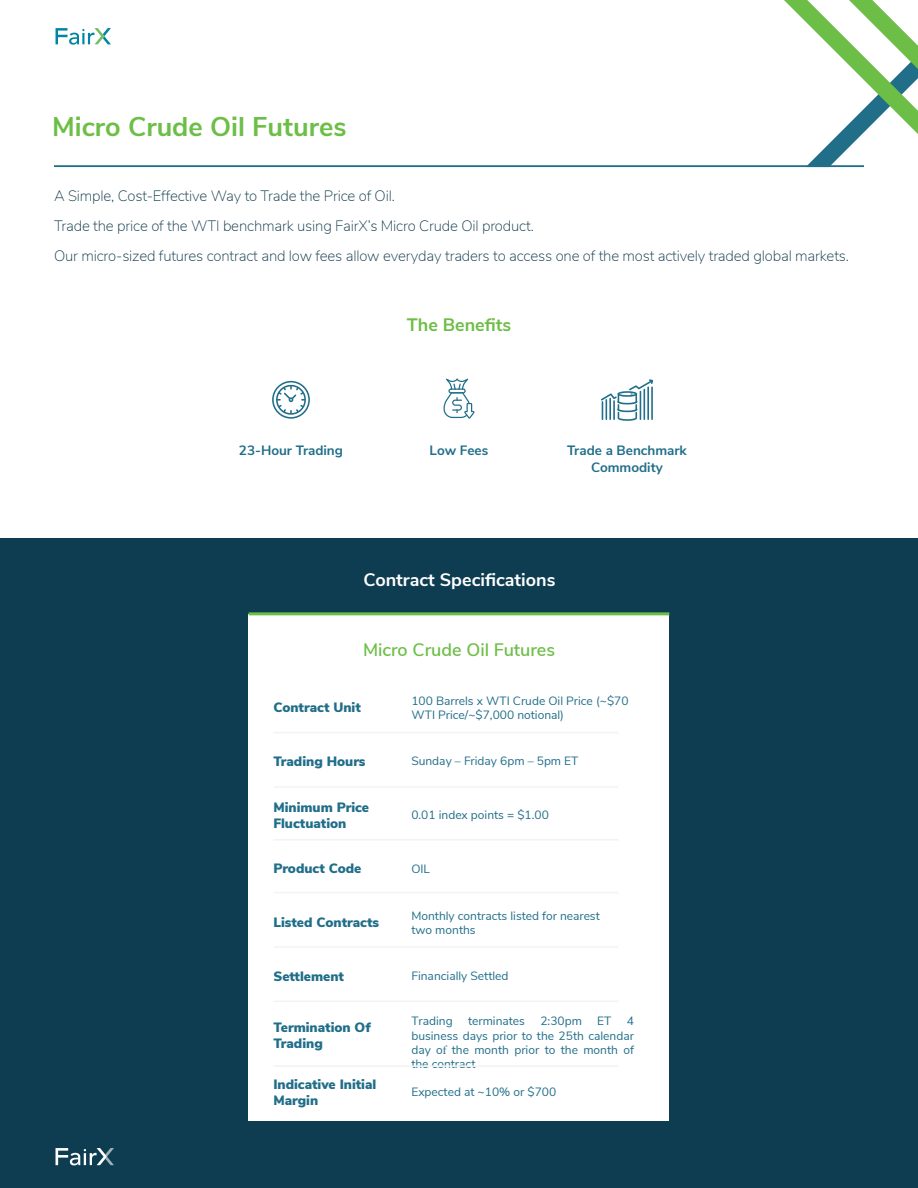
<style>
.page{position:relative;width:918px;height:1188px;background:#fff}
.page>*{position:absolute;margin:0;border:0;box-sizing:border-box;transform-origin:0 0}
.t1{font:700 27px "Nunito Sans";color:#6dbe47}
.Main_Header{font:700 18px "Nunito Sans";color:#fff}
.Main_Header-2{font:600 18px "Nunito Sans";color:#6dbe47}
.Main_Header-3{font:700 18px "Nunito Sans";color:#6dbe47}
.t2{font:200 15px "Nunito Sans";letter-spacing:-.01em;color:#0a3446}
.Main_Header-4{font:900 13.5px/16.2px "Nunito Sans";color:#216e89}
.Main_Header-5{font:700 13.5px/16.2px "Nunito Sans";color:#216e89;text-align:center}
.Main_Header-6{font:12px/14.4px "Nunito Sans";color:#216e89}
.s1{font-family:"Minion Pro"}
</style>
<div class="page">
<svg style="left:741px;top:0;width:177px;height:168px"></svg>
<hr style="left:54px;top:165px;width:810px;height:2px;background:#216e89">
<svg style="left:56px;top:28px;width:55px;height:17px"></svg>
<div style="left:0;top:538px;width:918px;height:650px;background:#0e3d51"></div>
<div style="left:249px;top:614px;width:420px;height:506px;background:#fff"></div>
<hr style="left:249px;top:612px;width:420px;height:3px;background:#6dbe47">
<hr style="left:273px;top:732px;width:345px;height:1px;background:#f3f3f3">
<hr style="left:273px;top:786px;width:345px;height:2px;background:#f3f3f3">
<hr style="left:273px;top:839px;width:345px;height:2px;background:#f3f3f3">
<hr style="left:273px;top:892px;width:345px;height:1px;background:#f3f3f3">
<hr style="left:273px;top:946px;width:345px;height:2px;background:#f3f3f3">
<hr style="left:273px;top:1001px;width:345px;height:1px;background:#f3f3f3">
<hr style="left:273px;top:1065px;width:345px;height:2px;background:#f3f3f3">
<svg style="left:272px;top:381px;width:38px;height:38px"></svg>
<svg style="left:56px;top:1148px;width:58px;height:17px"></svg>
<svg style="left:601px;top:379px;width:52px;height:42px"></svg>
<hr style="left:644px;top:389px;width:1px;height:31px;background:#216e89">
<hr style="left:647px;top:387px;width:2px;height:33px;background:#216e89">
<hr style="left:651px;top:387px;width:2px;height:33px;background:#216e89">
<svg style="left:444px;top:379px;width:31px;height:40px"></svg>
<p class="t1" style="left:52px;top:107px;width:296px">Micro Crude Oil Futures</p>
<p class="t2" style="left:54px;top:185px;width:342px">A Simple, Cost-Effective Way to Trade the Price of Oil.</p>
<p class="t2" style="left:54px;top:215px;width:481px">Trade the price of the WTI benchmark using FairX’s Micro Crude Oil product.</p>
<p class="t2" style="left:54px;top:245px;width:796px">Our micro-sized futures contract and low fees allow everyday traders to access one of the most actively traded global markets.</p>
<p class="Main_Header-3" style="left:407px;top:311px;width:106px">The Benefits</p>
<p class="Main_Header-5" style="left:239px;top:442px;width:106px">23-Hour Trading</p>
<p class="Main_Header-5" style="left:430px;top:442px;width:60px">Low Fees</p>
<p class="Main_Header-5" style="left:567px;top:442px;width:121px">Trade a Benchmark<br>Commodity</p>
<p class="Main_Header" style="left:363px;top:567px;width:194px">Contract Specifications</p>
<p class="Main_Header-2" style="left:363px;top:637px;width:194px">Micro Crude Oil Futures</p>
<p class="Main_Header-4" style="left:273px;top:699px;width:89px">Contract Unit</p>
<p class="Main_Header-6" style="left:411px;top:693px;width:219px">100 Barrels x WTI Crude Oil Price (~$70<br>WTI Price/~$7,000 notional)</p>
<p class="Main_Header-4" style="left:273px;top:753px;width:94px">Trading Hours</p>
<p class="Main_Header-6" style="left:411px;top:753px;width:168px">Sunday – Friday 6pm – 5pm ET</p>
<p class="Main_Header-4" style="left:273px;top:798px;width:97px">Minimum Price<br>Fluctuation</p>
<p class="Main_Header-6" style="left:411px;top:807px;width:139px">0.01 index points = $1.00</p>
<p class="Main_Header-4" style="left:273px;top:860px;width:90px">Product Code</p>
<p class="Main_Header-6" style="left:411px;top:860px;width:20px">OIL</p>
<p class="Main_Header-4" style="left:273px;top:914px;width:107px">Listed Contracts</p>
<p class="Main_Header-6" style="left:411px;top:908px;width:190px">Monthly contracts listed for nearest two months</p>
<p class="Main_Header-4" style="left:273px;top:967px;width:72px">Settlement</p>
<p class="Main_Header-6" style="left:411px;top:968px;width:99px">Financially Settled</p>
<p class="Main_Header-4" style="left:273px;top:1019px;width:99px">Termination Of<br>Trading</p>
<p class="Main_Header-6" style="left:411px;top:1013px;width:43px">Trading</p>
<p class="Main_Header-6" style="left:468px;top:1013px;width:58px">terminates</p>
<p class="Main_Header-6" style="left:540px;top:1013px;width:43px">2:30pm</p>
<p class="Main_Header-6" style="left:597px;top:1013px;width:16px">ET</p>
<p class="Main_Header-6" style="left:411px;top:1013px;width:224px;text-align:justify;text-indent:215px">4 business days prior to the 25th calendar day o<span class="s1">f</span> the month prior to the month of the contract</p>
<p class="Main_Header-4" style="left:273px;top:1076px;width:104px">Indicative Initial<br>Margin</p>
<p class="Main_Header-6" style="left:411px;top:1084px;width:146px">Expected at ~10% or $700</p>
</div>
